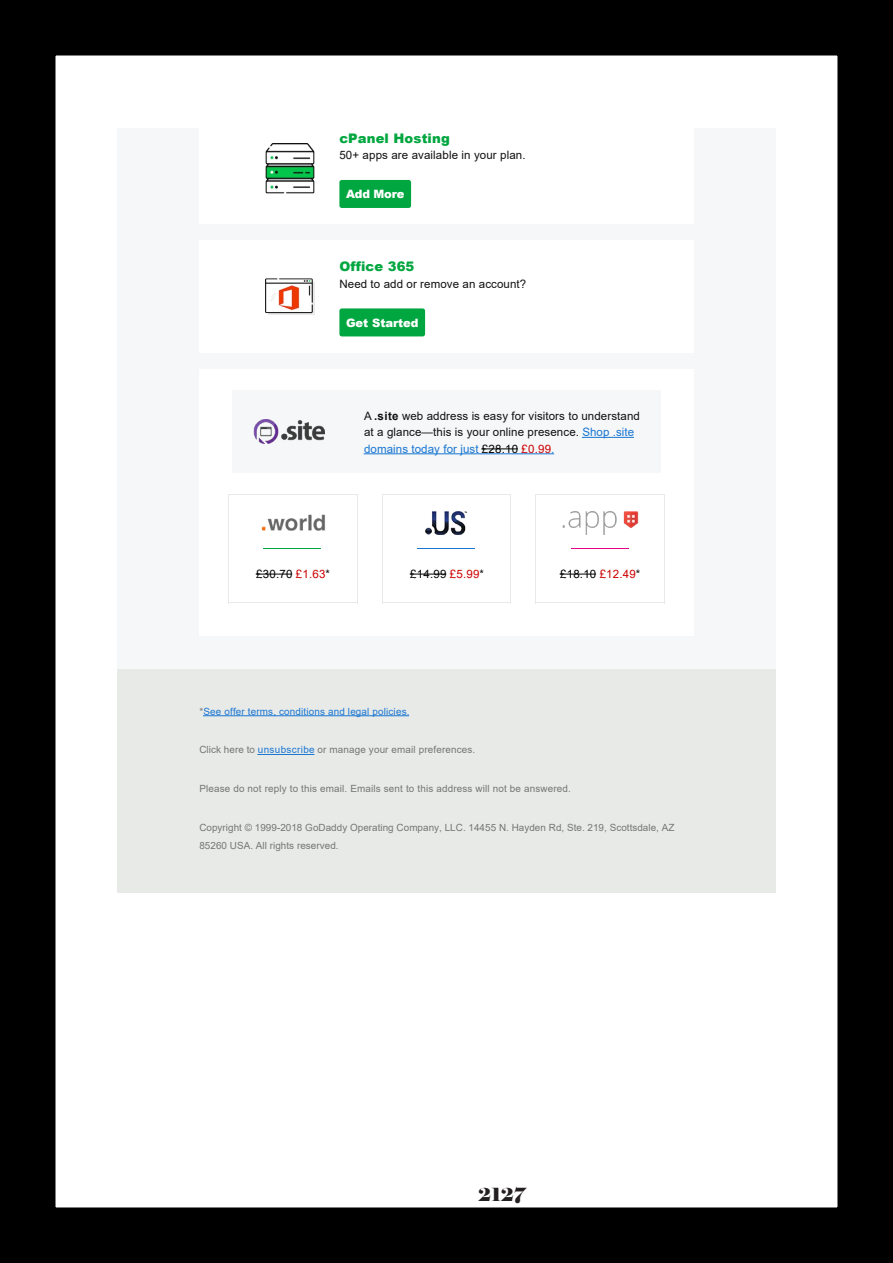
<style>
.page{position:relative;width:893px;height:1263px;background:#fff}
.page>*{position:absolute;margin:0;border:0;box-sizing:border-box;transform-origin:0 0}
.t1{font:18px "Elephant";color:#231f20}
.t2{font:900 13.2px "Arial";letter-spacing:.01em;color:#00a63f}
.t3{font:11.55px/16.5px "Arial";letter-spacing:.01em;color:#111}
.t4{font:11.55px "Arial";letter-spacing:.015em;color:#000}
.t5{font:900 11.55px "Arial";letter-spacing:-.005em;color:#fff}
.t6{font:9.9px/18.1px "Arial";letter-spacing:.005em;color:#757575}
.t7{font:9.9px "Arial";letter-spacing:.015em;color:#1976d2}
.s1{font-weight:700}
.s2{color:#1976d2}
.s3{color:#000}
.s4{color:#c00}
.s5{color:#111}
.s6{color:#757575}
</style>
<div class="page">
<div style="left:117px;top:128px;width:659px;height:96px;background:#f5f7f8"></div>
<div style="left:199px;top:128px;width:495px;height:96px;background:#fff"></div>
<div style="left:117px;top:224px;width:659px;height:17px;background:#f5f7f8"></div>
<div style="left:117px;top:241px;width:659px;height:112px;background:#f5f7f8"></div>
<div style="left:199px;top:241px;width:495px;height:112px;background:#fff"></div>
<div style="left:117px;top:353px;width:659px;height:16px;background:#f5f7f8"></div>
<div style="left:117px;top:369px;width:659px;height:104px;background:#f5f7f8"></div>
<div style="left:199px;top:369px;width:17px;height:104px;background:#fff"></div>
<div style="left:677px;top:369px;width:17px;height:104px;background:#fff"></div>
<div style="left:117px;top:473px;width:659px;height:130px;background:#f5f7f8"></div>
<div style="left:199px;top:473px;width:17px;height:130px;background:#fff"></div>
<div style="left:677px;top:473px;width:17px;height:130px;background:#fff"></div>
<div style="left:117px;top:603px;width:659px;height:33px;background:#f5f7f8"></div>
<div style="left:199px;top:603px;width:495px;height:33px;background:#fff"></div>
<div style="left:117px;top:636px;width:659px;height:33px;background:#f5f7f8"></div>
<div style="left:117px;top:669px;width:659px;height:33px;background:#e8eae8"></div>
<div style="left:117px;top:702px;width:659px;height:39px;background:#e8eae8"></div>
<div style="left:117px;top:741px;width:659px;height:38px;background:#e8eae8"></div>
<div style="left:117px;top:779px;width:659px;height:39px;background:#e8eae8"></div>
<div style="left:117px;top:818px;width:659px;height:75px;background:#e8eae8"></div>
<div style="left:339px;top:180px;width:72px;height:28px;background:#00a63f"></div>
<div style="left:339px;top:308px;width:86px;height:28px;background:#00a63f"></div>
<img style="left:265px;top:144px;width:50px;height:49px">
<img style="left:265px;top:278px;width:50px;height:37px">
<div style="left:216px;top:369px;width:461px;height:104px;background:#fff"></div>
<div style="left:232px;top:390px;width:429px;height:83px;background:#f5f7f8"></div>
<img style="left:253px;top:420px;width:72px;height:23px">
<hr style="left:582px;top:437px;width:51px;height:1px;background:#1976d2">
<hr style="left:364px;top:453px;width:117px;height:1px;background:#1976d2">
<hr style="left:482px;top:453px;width:35px;height:1px;background:#1976d2">
<hr style="left:482px;top:448px;width:35px;height:1px;background:#000">
<svg style="left:518px;top:453px;width:36px;height:1px"></svg>
<div style="left:216px;top:473px;width:154px;height:130px;background:#fff"></div>
<hr style="left:228px;top:494px;width:130px;height:1px;background:#e8eae8">
<hr style="left:228px;top:602px;width:130px;height:1px;background:#e8eae8">
<hr style="left:228px;top:494px;width:1px;height:109px;background:#e8eae8">
<hr style="left:357px;top:494px;width:1px;height:109px;background:#e8eae8">
<hr style="left:264px;top:547px;width:57px;height:2px;background:#00a63f">
<img style="left:261px;top:514px;width:64px;height:17px">
<hr style="left:256px;top:574px;width:36px;height:1px;background:#000">
<div style="left:370px;top:473px;width:153px;height:130px;background:#fff"></div>
<hr style="left:382px;top:494px;width:129px;height:1px;background:#e8eae8">
<hr style="left:382px;top:602px;width:129px;height:1px;background:#e8eae8">
<hr style="left:382px;top:494px;width:1px;height:109px;background:#e8eae8">
<hr style="left:510px;top:494px;width:1px;height:109px;background:#e8eae8">
<hr style="left:418px;top:547px;width:57px;height:2px;background:#1976d2">
<img style="left:425px;top:511px;width:42px;height:24px">
<hr style="left:410px;top:574px;width:36px;height:1px;background:#000">
<div style="left:523px;top:473px;width:154px;height:130px;background:#fff"></div>
<hr style="left:535px;top:494px;width:130px;height:1px;background:#e8eae8">
<hr style="left:535px;top:602px;width:130px;height:1px;background:#e8eae8">
<hr style="left:535px;top:494px;width:1px;height:109px;background:#e8eae8">
<hr style="left:664px;top:494px;width:1px;height:109px;background:#e8eae8">
<hr style="left:571px;top:547px;width:57px;height:2px;background:#e20087">
<img style="left:562px;top:511px;width:77px;height:24px">
<hr style="left:560px;top:574px;width:36px;height:1px;background:#000">
<hr style="left:204px;top:715px;width:205px;height:1px;background:#1976d2">
<hr style="left:258px;top:754px;width:56px;height:1px;background:#1976d2">
<div style="left:0;top:0;width:893px;height:1263px;border:56px solid #000"></div>
<svg style="left:0;top:0;width:1px;height:1263px"></svg>
<h2 class="t2" style="left:339px;top:129px;width:112px">cPanel Hosting</h2>
<p class="t3" style="left:339px;top:147px;width:188px">50+ apps are available in your plan.</p>
<p class="t5" style="left:346px;top:186px;width:60px">Add More</p>
<h2 class="t2" style="left:339px;top:257px;width:76px">Office 365</h2>
<p class="t3" style="left:339px;top:275px;width:188px">Need to add or remove an account?</p>
<p class="t5" style="left:346px;top:314px;width:74px">Get Started</p>
<p class="t3" style="left:364px;top:407px;width:277px">A <span class="s1">.site</span> web address is easy for visitors to understand at a glance—this is your online presence. <span class="s2">Shop .site domains today for just</span> <span class="s3">£28.10</span> <span class="s4">£0.99</span><span class="s2">.</span></p>
<p class="t4" style="left:256px;top:566px;width:75px">£30.70 <span class="s4">£1.63</span><span class="s5">*</span></p>
<p class="t4" style="left:410px;top:566px;width:75px">£14.99 <span class="s4">£5.99</span><span class="s5">*</span></p>
<p class="t4" style="left:560px;top:566px;width:82px">£18.10 <span class="s4">£12.49</span><span class="s5">*</span></p>
<p class="t7" style="left:199px;top:704px;width:212px"><span class="s6">*</span>See offer terms, conditions and legal policies.</p>
<p class="t6" style="left:199px;top:741px;width:277px">Click here to <span class="s2">unsubscribe</span> or manage your email preferences.</p>
<p class="t6" style="left:199px;top:779px;width:373px">Please do not reply to this email. Emails sent to this address will not be answered.</p>
<p class="t6" style="left:199px;top:818px;width:477px">Copyright © 1999-2018 GoDaddy Operating Company, LLC. 14455 N. Hayden Rd, Ste. 219, Scottsdale, AZ<br>85260 USA. All rights reserved.</p>
<h1 class="t1" style="left:478px;top:1183px;width:49px">2127</h1>
</div>
